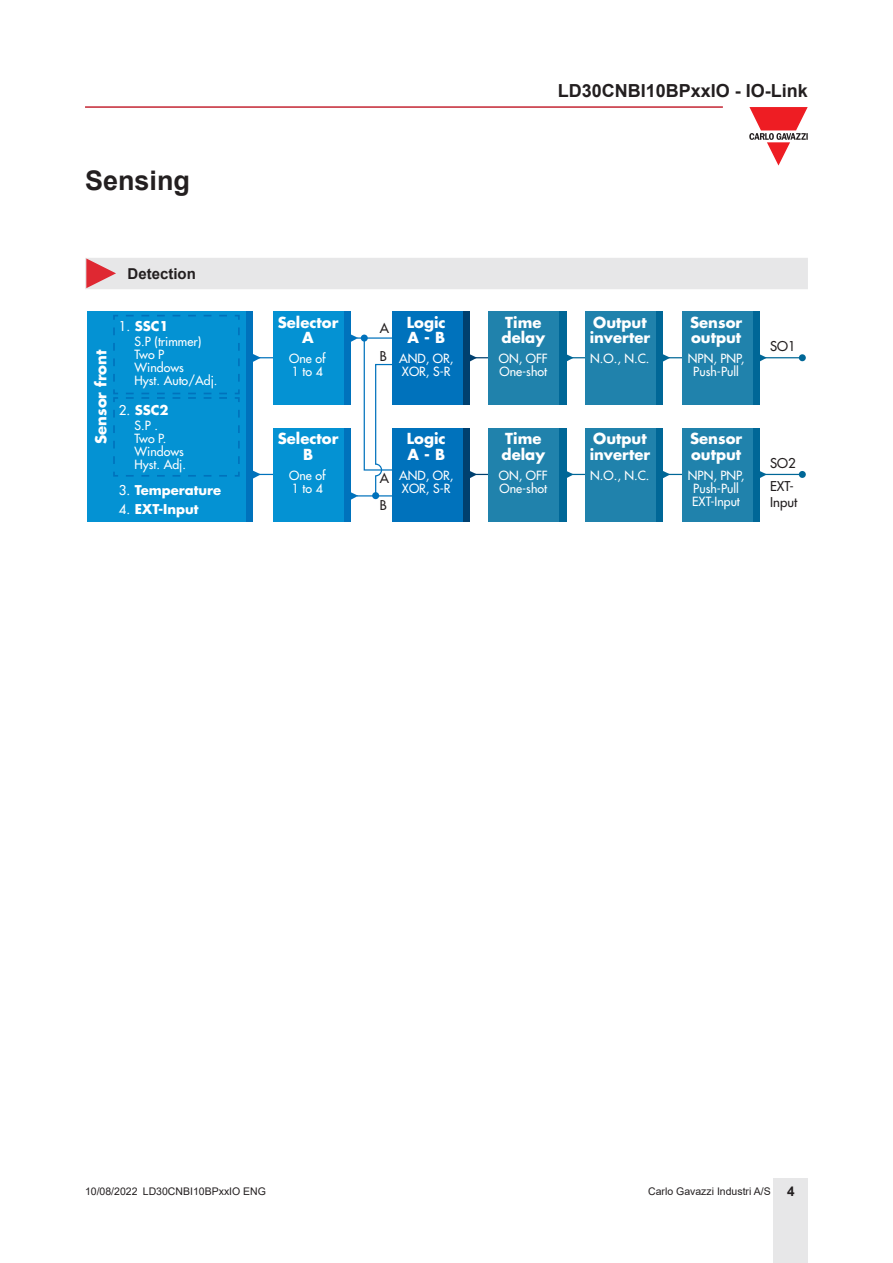
<style>
.page{position:relative;width:893px;height:1263px;background:#fff}
.page>*{position:absolute;margin:0;border:0;box-sizing:border-box;transform-origin:0 0}
.Titolo01{font:700 27px "Arial";color:#231f20}
.t1{font:700 18px "Arial";color:#231f20}
.Titolo03{font:700 15px "Arial";color:#231f20}
.t2{font:700 14.85px/15.6px "Futura Std";color:#fff}
.t3{font:700 13.2px "Futura Std";color:#fff}
.t4{font:500 13.2px/27.8px "Futura Std";color:#231f20}
.t5{font:500 12.3px/13.2px "Futura Std";color:#fff}
.t6{font:10.5px "Arial";color:#231f20}
.s1{font-weight:500}
.s2{font-weight:700;font-size:13.5px}
</style>
<div class="page">
<hr style="left:85px;top:106px;width:638px;height:2px;background:#c42633">
<div style="left:774px;top:1178px;width:34px;height:85px;background:#e7e7e8"></div>
<svg style="left:749px;top:107px;width:59px;height:59px"></svg>
<div style="left:85px;top:258px;width:723px;height:31px;background:#e7e7e8"></div>
<hr style="left:467px;top:357px;width:35px;height:1px;background:#00406f">
<hr style="left:461px;top:474px;width:35px;height:1px;background:#00406f">
<hr style="left:557px;top:357px;width:36px;height:1px;background:#006797">
<hr style="left:556px;top:474px;width:36px;height:1px;background:#006797">
<hr style="left:659px;top:357px;width:35px;height:1px;background:#006797">
<hr style="left:657px;top:474px;width:36px;height:1px;background:#006797">
<hr style="left:760px;top:357px;width:42px;height:1px;background:#006797">
<div style="left:799px;top:354px;width:7px;height:7px;background:#006797;border-radius:50%"></div>
<hr style="left:760px;top:474px;width:42px;height:1px;background:#006797">
<div style="left:799px;top:471px;width:7px;height:7px;background:#006797;border-radius:50%"></div>
<div style="left:239px;top:311px;width:14px;height:210px;background:#0072bc"></div>
<div style="left:87px;top:311px;width:159px;height:210px;background:#0492d3"></div>
<div style="left:337px;top:311px;width:14px;height:94px;background:#0072bc"></div>
<div style="left:273px;top:311px;width:70px;height:94px;background:#0492d3"></div>
<div style="left:337px;top:428px;width:14px;height:93px;background:#0072bc"></div>
<div style="left:273px;top:428px;width:70px;height:93px;background:#0492d3"></div>
<svg style="left:253px;top:332px;width:139px;height:170px"></svg>
<svg style="left:462px;top:311px;width:7px;height:94px"></svg>
<div style="left:392px;top:311px;width:70px;height:94px;background:#0072bc"></div>
<svg style="left:465px;top:352px;width:12px;height:12px"></svg>
<svg style="left:462px;top:428px;width:7px;height:93px"></svg>
<div style="left:392px;top:428px;width:70px;height:93px;background:#0072bc"></div>
<svg style="left:465px;top:469px;width:12px;height:11px"></svg>
<div style="left:552px;top:311px;width:14px;height:94px;background:#006797"></div>
<div style="left:489px;top:311px;width:70px;height:94px;background:#2082ac"></div>
<svg style="left:566px;top:352px;width:8px;height:12px"></svg>
<div style="left:552px;top:428px;width:14px;height:93px;background:#006797"></div>
<div style="left:489px;top:428px;width:70px;height:93px;background:#2082ac"></div>
<svg style="left:566px;top:469px;width:8px;height:11px"></svg>
<svg style="left:655px;top:311px;width:8px;height:94px"></svg>
<div style="left:585px;top:311px;width:70px;height:94px;background:#2082ac"></div>
<svg style="left:659px;top:352px;width:11px;height:12px"></svg>
<svg style="left:655px;top:428px;width:8px;height:93px"></svg>
<div style="left:585px;top:428px;width:70px;height:93px;background:#2082ac"></div>
<svg style="left:659px;top:469px;width:11px;height:11px"></svg>
<svg style="left:752px;top:311px;width:7px;height:94px"></svg>
<div style="left:682px;top:311px;width:70px;height:94px;background:#2082ac"></div>
<svg style="left:755px;top:352px;width:12px;height:12px"></svg>
<svg style="left:752px;top:428px;width:7px;height:93px"></svg>
<div style="left:682px;top:428px;width:70px;height:93px;background:#2082ac"></div>
<svg style="left:755px;top:469px;width:12px;height:11px"></svg>
<svg style="left:113px;top:315px;width:127px;height:162px"></svg>
<p class="Titolo01" style="left:85px;top:161px;width:107px">Sensing</p>
<p class="Titolo03" style="left:128px;top:263px;width:70px">Detection</p>
<p class="t2" style="left:93px;top:444px;width:96px;rotate:-90deg">Sensor front</p>
<p class="t3" style="left:119px;top:317px;width:51px"><span class="s1">1.</span> SSC1</p>
<p class="t5" style="left:135px;top:334px;width:84px">S.P (trimmer)<br>Two P<br>Windows<br>Hyst. Auto/Adj.</p>
<p class="t3" style="left:119px;top:401px;width:51px"><span class="s1">2.</span> SSC2</p>
<p class="t5" style="left:135px;top:419px;width:53px">S.P .<br>Two P.<br>Windows<br>Hyst. Adj.</p>
<p class="t3" style="left:119px;top:481px;width:104px"><span class="s1">3.</span> Temperature</p>
<p class="t3" style="left:119px;top:500px;width:81px"><span class="s1">4.</span> EXT-Input</p>
<h2 class="t1" style="left:558px;top:78px;width:252px">LD30CNBI10BPxxIO - IO-Link</h2>
<p class="t2" style="left:278px;top:314px;width:62px;text-align:center">Selector<br>A</p>
<p class="t2" style="left:407px;top:314px;width:40px">Logic<br>A - B</p>
<p class="t2" style="left:502px;top:314px;width:45px">Time delay</p>
<p class="t2" style="left:590px;top:314px;width:62px">Output inverter</p>
<p class="t2" style="left:690px;top:314px;width:54px">Sensor output</p>
<p class="t5" style="left:289px;top:352px;width:38px">One of<br>1 to 4</p>
<p class="t5" style="left:399px;top:352px;width:56px">AND, OR,<br>XOR, S-R</p>
<p class="t5" style="left:499px;top:352px;width:50px">ON, OFF<br>One-shot</p>
<p class="t5" style="left:590px;top:352px;width:61px">N.O., N.C.</p>
<p class="t5" style="left:688px;top:352px;width:58px;text-align:center">NPN, PNP,<br>Push-Pull</p>
<p class="t4" style="left:380px;top:314px;width:11px">A<br>B</p>
<p class="t2" style="left:278px;top:431px;width:62px;text-align:center">Selector<br>B</p>
<p class="t2" style="left:407px;top:431px;width:40px">Logic<br>A - B</p>
<p class="t2" style="left:502px;top:431px;width:45px">Time delay</p>
<p class="t2" style="left:590px;top:431px;width:62px">Output inverter</p>
<p class="t2" style="left:690px;top:431px;width:54px">Sensor output</p>
<p class="t5" style="left:289px;top:468px;width:38px">One of<br>1 to 4</p>
<p class="t5" style="left:399px;top:468px;width:56px">AND, OR,<br>XOR, S-R</p>
<p class="t5" style="left:499px;top:468px;width:50px">ON, OFF<br>One-shot</p>
<p class="t5" style="left:590px;top:468px;width:61px">N.O., N.C.</p>
<p class="t5" style="left:688px;top:468px;width:58px;text-align:center">NPN, PNP,<br>Push-Pull<br>EXT-Input</p>
<p class="t4" style="left:380px;top:465px;width:11px;line-height:26.8px">A<br>B</p>
<p class="t4" style="left:770px;top:332px;width:27px">SO1</p>
<p class="t4" style="left:770px;top:452px;width:27px;line-height:23.1px">SO2<br>EXT-</p>
<p class="t4" style="left:770px;top:488px;width:29px">Input</p>
<p class="t6" style="left:85px;top:1183px;width:182px">10/08/2022 LD30CNBI10BPxxIO ENG</p>
<p class="t6" style="left:648px;top:1183px;width:148px">Carlo Gavazzi Industri A/S <span class="s2">4</span></p>
</div>
